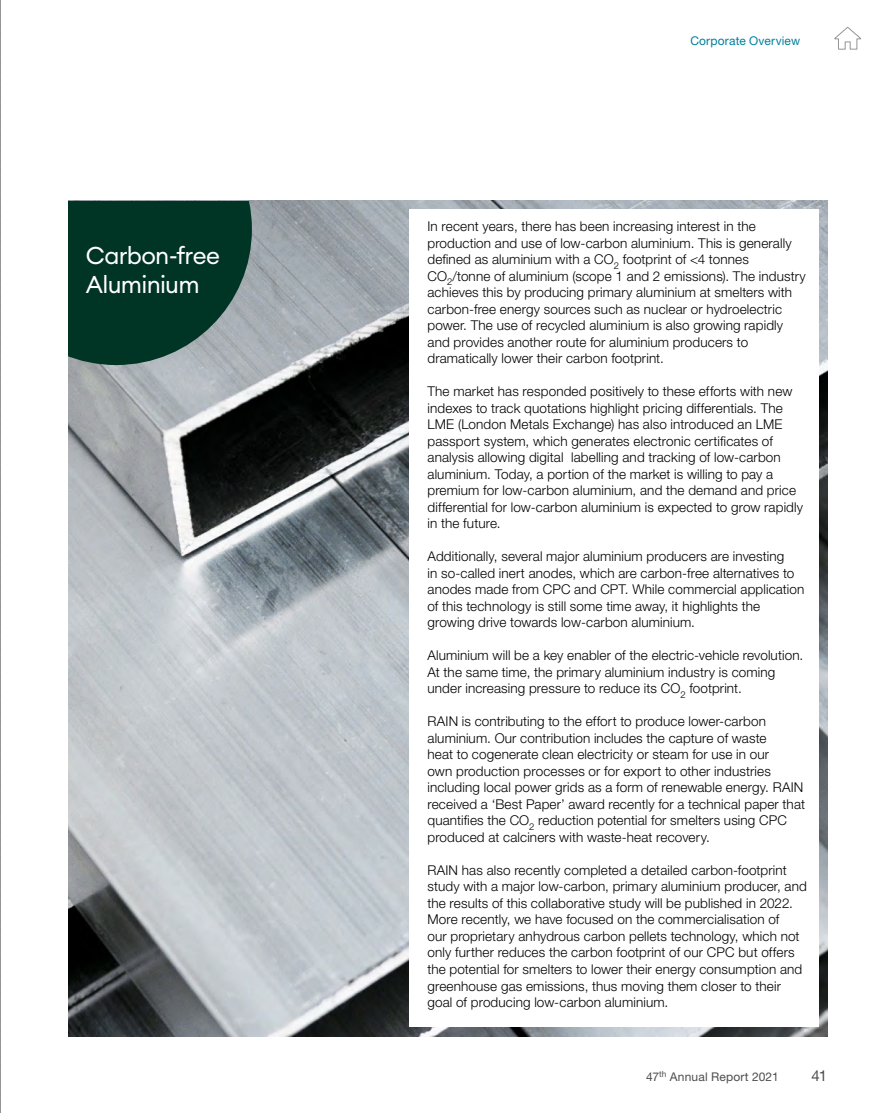
<style>
.page{position:relative;width:891px;height:1113px;background:#fff}
.page>*{position:absolute;margin:0;border:0;box-sizing:border-box;transform-origin:0 0}
.t1{font:24px/28.8px "Euclid Circular A";letter-spacing:-.03em;color:#fff}
.t2{font:15px "Helvetica Neue LT Std";color:#4d4d4f}
.t3{font:300 13.5px/16.5px "Helvetica Neue LT Std";letter-spacing:.01em;color:#000}
.t4{font:12px "Helvetica Neue LT Std";letter-spacing:.015em;color:#4d4d4f}
.t5{font:12px "Helvetica Neue LT Std";letter-spacing:.015em;color:#007f9e}
</style>
<div class="page">
<img style="left:68px;top:200px;width:759px;height:836px">
<div style="left:410px;top:208px;width:409px;height:818px;background:#fff"></div>
<svg style="left:68px;top:202px;width:184px;height:163px"></svg>
<svg style="left:0;top:0;width:1px;height:1113px"></svg>
<svg style="left:834px;top:27px;width:27px;height:23px"></svg>
<h1 class="t1" style="left:86px;top:241px;width:136px">Carbon-free<br>Aluminium</h1>
<p class="t5" style="left:690px;top:34px;width:111px">Corporate Overview</p>
<p class="t3" style="left:427px;top:218px;width:380px">In recent years, there has been increasing interest in the production and use of low-carbon aluminium. This is generally defined as aluminium with a CO<sub>2</sub> footprint of &lt;4 tonnes CO<sub>2</sub>/tonne of aluminium (scope 1 and 2 emissions). The industry achieves this by producing primary aluminium at smelters with carbon-free energy sources such as nuclear or hydroelectric power. The use of recycled aluminium is also growing rapidly and provides another route for aluminium producers to dramatically lower their carbon footprint.</p>
<p class="t3" style="left:428px;top:383px;width:377px">The market has responded positively to these efforts with new indexes to track quotations highlight pricing differentials. The LME (London Metals Exchange) has also introduced an LME passport system, which generates electronic certificates of analysis allowing digital labelling and tracking of low-carbon aluminium. Today, a portion of the market is willing to pay a premium for low-carbon aluminium, and the demand and price differential for low-carbon aluminium is expected to grow rapidly in the future.</p>
<p class="t3" style="left:428px;top:548px;width:378px">Additionally, several major aluminium producers are investing<br>in so-called inert anodes, which are carbon-free alternatives to anodes made from CPC and CPT. While commercial application of this technology is still some time away, it highlights the growing drive towards low-carbon aluminium.</p>
<p class="t3" style="left:428px;top:647px;width:377px">Aluminium will be a key enabler of the electric-vehicle revolution.<br>At the same time, the primary aluminium industry is coming under increasing pressure to reduce its CO<sub>2</sub> footprint.</p>
<p class="t3" style="left:427px;top:713px;width:379px">RAIN is contributing to the effort to produce lower-carbon aluminium. Our contribution includes the capture of waste<br>heat to cogenerate clean electricity or steam for use in our<br>own production processes or for export to other industries including local power grids as a form of renewable energy. RAIN received a ‘Best Paper’ award recently for a technical paper that quantifies the CO<sub>2</sub> reduction potential for smelters using CPC produced at calciners with waste-heat recovery.</p>
<p class="t3" style="left:427px;top:861px;width:381px">RAIN has also recently completed a detailed carbon-footprint study with a major low-carbon, primary aluminium producer, and the results of this collaborative study will be published in 2022.<br>More recently, we have focused on the commercialisation of<br>our proprietary anhydrous carbon pellets technology, which not only further reduces the carbon footprint of our CPC but offers the potential for smelters to lower their energy consumption and greenhouse gas emissions, thus moving them closer to their goal of producing low-carbon aluminium.</p>
<p class="t4" style="left:646px;top:1069px;width:134px">47<sup>th</sup> Annual Report 2021</p>
<p class="t2" style="left:812px;top:1066px;width:17px">41</p>
</div>
